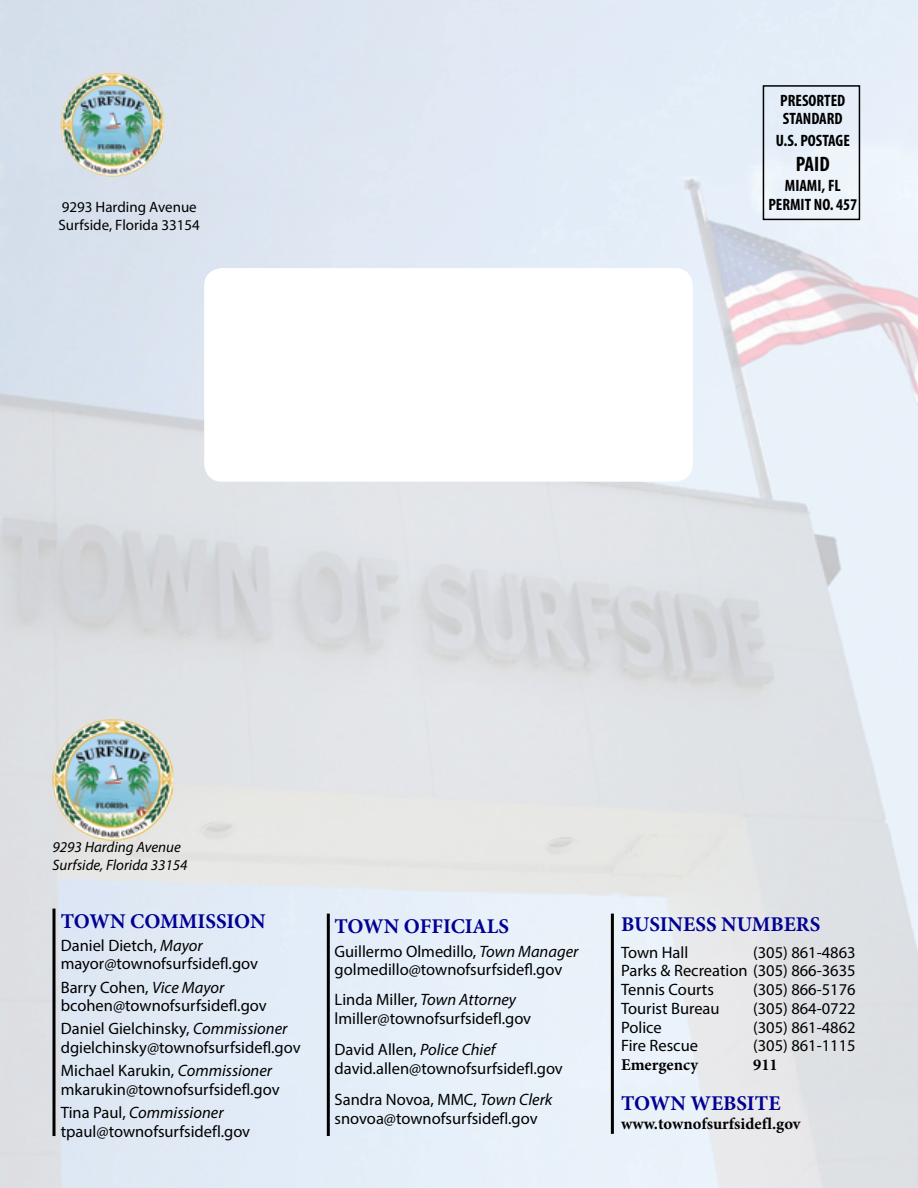
<style>
.page{position:relative;width:918px;height:1188px;background:#fff}
.page>*{position:absolute;margin:0;border:0;box-sizing:border-box;transform-origin:0 0}
.t1{font:700 21px "Minion Pro";color:#000093}
.t2{font:700 condensed 21px "Myriad Pro";color:#000}
.t3{font:16.5px/18.8px "Myriad Pro";color:#000}
.t4{font:700 condensed 16.5px/18px "Myriad Pro";color:#000}
.t5{font:700 16.5px "Minion Pro";color:#000}
.t6{font:italic 15px/18px "Myriad Pro";color:#000}
.t7{font:15px/18px "Myriad Pro";color:#000}
.s1{font-style:italic}
</style>
<div class="page">
<img style="left:0;top:0;width:918px;height:1188px">
<div style="left:763px;top:85px;width:97px;height:135px;border:2px solid #000"></div>
<hr style="left:327px;top:914px;width:3px;height:222px;background:#000">
<hr style="left:611px;top:914px;width:3px;height:220px;background:#000">
<img style="left:61px;top:73px;width:49px;height:103px">
<img style="left:52px;top:719px;width:58px;height:120px">
<svg style="left:52px;top:909px;width:4px;height:227px"></svg>
<div style="left:204px;top:268px;width:489px;height:214px;background:#fff;border-radius:18px"></div>
<p class="t7" style="left:59px;top:198px;width:143px">9293 Harding Avenue<br>Surfside, Florida 33154</p>
<p class="t4" style="left:780px;top:91px;width:67px">PRESORTED<br>STANDARD</p>
<p class="t4" style="left:776px;top:131px;width:76px">U.S. POSTAGE</p>
<p class="t2" style="left:796px;top:151px;width:35px">PAID</p>
<p class="t4" style="left:768px;top:175px;width:90px;line-height:19.8px;text-align:center">MIAMI, FL<br>PERMIT NO. 457</p>
<p class="t6" style="left:52px;top:838px;width:137px">9293 Harding Avenue<br>Surfside, Florida 33154</p>
<p class="t1" style="left:61px;top:907px;width:206px">TOWN COMMISSION</p>
<p class="t3" style="left:61px;top:936px;width:199px">Daniel Dietch, <span class="s1">Mayor </span>mayor@townofsurfsidefl.gov</p>
<p class="t3" style="left:61px;top:977px;width:208px">Barry Cohen, <span class="s1">Vice Mayor </span>bcohen@townofsurfsidefl.gov</p>
<p class="t3" style="left:61px;top:1019px;width:241px">Daniel Gielchinsky, <span class="s1">Commissioner </span>dgielchinsky@townofsurfsidefl.gov</p>
<p class="t3" style="left:61px;top:1061px;width:220px">Michael Karukin, <span class="s1">Commissioner </span>mkarukin@townofsurfsidefl.gov</p>
<p class="t3" style="left:61px;top:1103px;width:191px">Tina Paul, <span class="s1">Commissioner </span>tpaul@townofsurfsidefl.gov</p>
<p class="t1" style="left:335px;top:912px;width:176px">TOWN OFFICIALS</p>
<p class="t3" style="left:335px;top:942px;width:245px;line-height:18px">Guillermo Olmedillo, <span class="s1">Town Manager </span>golmedillo@townofsurfsidefl.gov</p>
<p class="t3" style="left:335px;top:990px;width:198px">Linda Miller, <span class="s1">Town Attorney </span>lmiller@townofsurfsidefl.gov</p>
<p class="t3" style="left:335px;top:1040px;width:230px">David Allen, <span class="s1">Police Chief </span>david.allen@townofsurfsidefl.gov</p>
<p class="t3" style="left:335px;top:1090px;width:219px">Sandra Novoa, MMC, <span class="s1">Town Clerk </span>snovoa@townofsurfsidefl.gov</p>
<p class="t1" style="left:621px;top:909px;width:201px">BUSINESS NUMBERS</p>
<p class="t3" style="left:621px;top:942px;width:69px">Town Hall</p>
<p class="t3" style="left:621px;top:942px;width:236px;text-align:justify;text-indent:132px">(305) 861-4863<br>Parks &amp; Recreation (305) 866-3635<br>Tennis Courts</p>
<p class="t3" style="left:753px;top:980px;width:104px">(305) 866-5176</p>
<p class="t3" style="left:621px;top:999px;width:100px">Tourist Bureau</p>
<p class="t3" style="left:753px;top:999px;width:104px">(305) 864-0722</p>
<p class="t3" style="left:621px;top:1017px;width:42px">Police</p>
<p class="t3" style="left:753px;top:1017px;width:104px">(305) 861-4862</p>
<p class="t3" style="left:621px;top:1036px;width:78px">Fire Rescue</p>
<p class="t3" style="left:753px;top:1036px;width:104px">(305) 861-1115</p>
<p class="t5" style="left:621px;top:1053px;width:79px">Emergency</p>
<p class="t5" style="left:753px;top:1053px;width:26px">911</p>
<p class="t1" style="left:621px;top:1089px;width:161px">TOWN WEBSITE</p>
<p class="t5" style="left:621px;top:1112px;width:181px">www.townofsurfsidefl.gov</p>
</div>
